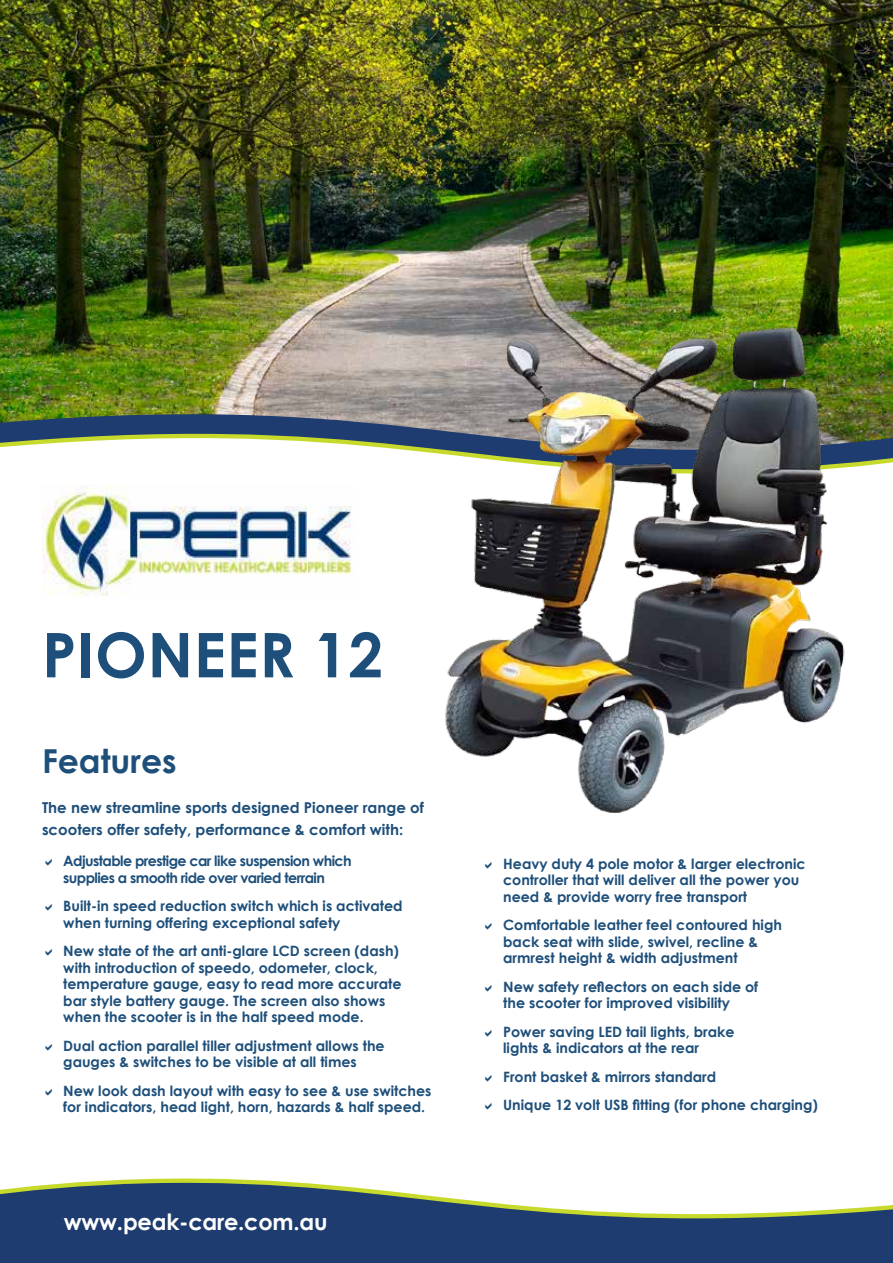
<style>
.page{position:relative;width:893px;height:1263px;background:#fff}
.page>*{position:absolute;margin:0;border:0;box-sizing:border-box;transform-origin:0 0}
.t1{font:700 61.65px "Century Gothic";letter-spacing:.01em;color:#1e4f7a}
.t2{font:700 33px "Century Gothic";color:#1e4f7a}
.t3{font:700 22.5px "Century Gothic";letter-spacing:-.01em;color:#fff}
.t4{font:700 15px/21.6px "Century Gothic";color:#1e4f7a}
.t5{font:700 14.25px/16.5px "Century Gothic";color:#1e4f7a}
.t6{font:700 14.25px/16.5px "Century Gothic";letter-spacing:-.04em;color:#1e4f7a}
</style>
<div class="page">
<svg style="left:0;top:1178px;width:893px;height:85px;fill:#1e3c6f"></svg>
<img style="left:0;top:0;width:893px;height:451px">
<img style="left:426px;top:309px;width:455px;height:503px">
<img style="left:42px;top:485px;width:310px;height:111px">
<h1 class="t1" style="left:42px;top:616px;width:343px">PIONEER 12</h1>
<h2 class="t2" style="left:42px;top:740px;width:136px">Features</h2>
<p class="t4" style="left:42px;top:797px;width:383px">The new streamline sports designed Pioneer range of scooters offer safety, performance &amp; comfort with:</p>
<p class="t6" style="left:63px;top:852px;width:290px">Adjustable prestige car like suspension which supplies a smooth ride over varied terrain</p>
<p class="t5" style="left:63px;top:897px;width:341px">Built-in speed reduction switch which is activated when turning offering exceptional safety</p>
<p class="t5" style="left:63px;top:942px;width:340px">New state of the art anti-glare LCD screen (dash) with introduction of speedo, odometer, clock, temperature gauge, easy to read more accurate bar style battery gauge. The screen also shows when the scooter is in the half speed mode.</p>
<p class="t5" style="left:63px;top:1037px;width:323px">Dual action parallel tiller adjustment allows the gauges &amp; switches to be visible at all times</p>
<p class="t5" style="left:63px;top:1082px;width:370px">New look dash layout with easy to see &amp; use switches for indicators, head light, horn, hazards &amp; half speed.</p>
<h3 class="t3" style="left:64px;top:1208px;width:265px">www.peak-care.com.au</h3>
<p class="t5" style="left:503px;top:855px;width:304px">Heavy duty 4 pole motor &amp; larger electronic controller that will deliver all the power you need &amp; provide worry free transport</p>
<p class="t5" style="left:503px;top:917px;width:280px">Comfortable leather feel contoured high back seat with slide, swivel, recline &amp; armrest height &amp; width adjustment</p>
<p class="t5" style="left:503px;top:978px;width:257px">New safety reflectors on each side of the scooter for improved visibility</p>
<p class="t5" style="left:503px;top:1023px;width:233px">Power saving LED tail lights, brake lights &amp; indicators at the rear</p>
<p class="t5" style="left:503px;top:1062px;width:316px;line-height:28.5px">Front basket &amp; mirrors standard<br>Unique 12 volt USB fitting (for phone charging)</p>
</div>
